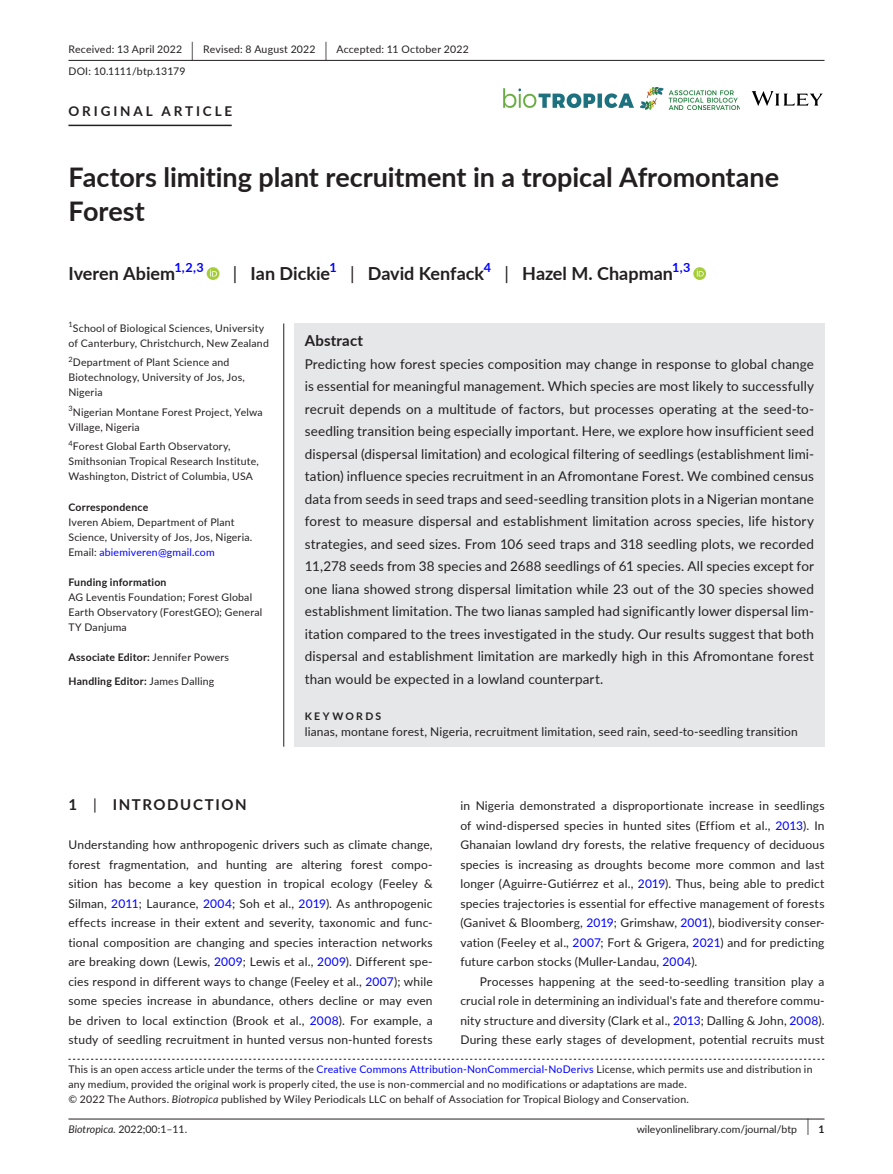
<style>
.page{position:relative;width:893px;height:1174px;background:#fff}
.page>*{position:absolute;margin:0;border:0;box-sizing:border-box;transform-origin:0 0}
.t1{font:700 27px/34.5px "Lato";color:#231f20}
.t2{font:700 18px "Lato";color:#231f20}
.t3{font:700 15px "Lato";letter-spacing:.1em;color:#231f20}
.t4{font:700 15px "Lato";letter-spacing:.015em;color:#231f20}
.t5{font:13.5px/22.5px "Lato";letter-spacing:.01em;color:#231f20;text-align:justify}
.t6{font:700 13.5px "Lato";letter-spacing:.215em;color:#231f20}
.t7{font:700 12.6px "Lato";color:#00f}
.t8{font:12px/19.5px "Lato";letter-spacing:.015em;color:#231f20;text-align:justify}
.t9{font:10.5px/15px "Lato";letter-spacing:.02em;color:#231f20}
.t10{font:700 10.5px "Lato";letter-spacing:.02em;color:#231f20}
.t11{font:10.5px "Lato";color:#231f20}
.t12{font:700 10.5px "Lato";letter-spacing:.22em;color:#231f20}
.t13{font:7.35px "Lato";color:#231f20}
.s1{font-size:19.65px}
.s2{font-weight:400}
.s3{color:#00f}
.s4{font-style:italic}
.s5{font-size:17.4px}
.s6{font-weight:700}
</style>
<div class="page">
<hr style="left:68px;top:1118px;width:756px;height:1px;background:#231f20">
<img style="left:504px;top:88px;width:130px;height:19px">
<img style="left:668px;top:90px;width:72px;height:19px">
<img style="left:641px;top:87px;width:22px;height:23px">
<svg style="left:752px;top:91px;width:71px;height:15px"></svg>
<hr style="left:68px;top:60px;width:756px;height:1px;background:#231f20">
<hr style="left:68px;top:125px;width:164px;height:1px;background:#231f20">
<svg style="left:207px;top:267px;width:12px;height:13px"></svg>
<svg style="left:210px;top:269px;width:7px;height:7px"></svg>
<svg style="left:693px;top:267px;width:13px;height:13px"></svg>
<svg style="left:697px;top:269px;width:7px;height:7px"></svg>
<svg style="left:68px;top:1058px;width:756px;height:1px"></svg>
<div style="left:294px;top:323px;width:530px;height:423px;background:#e6e7e9"></div>
<hr style="left:283px;top:323px;width:1px;height:423px;background:#231f20">
<p class="t9" style="left:68px;top:38px;width:402px;line-height:21.8px">Received: 13 April 2022 <span class="s1">|</span> Revised: 8 August 2022 <span class="s1">|</span> Accepted: 11 October 2022<br>DOI: 10.1111/btp.13179</p>
<p class="t6" style="left:68px;top:101px;width:165px">ORIGINAL ARTICLE</p>
<h1 class="t1" style="left:68px;top:159px;width:712px">Factors limiting plant recruitment in a tropical Afromontane<br>Forest</h1>
<h2 class="t2" style="left:68px;top:260px;width:108px">Iveren Abiem</h2>
<p class="t7" style="left:174px;top:258px;width:31px">1,2,3</p>
<h2 class="t2" style="left:233px;top:260px;width:99px"><span class="s2">|</span> Ian Dickie</h2>
<p class="t7" style="left:329px;top:258px;width:9px">1</p>
<h2 class="t2" style="left:350px;top:260px;width:135px"><span class="s2">|</span> David Kenfack</h2>
<p class="t7" style="left:484px;top:258px;width:9px">4</p>
<h2 class="t2" style="left:504px;top:260px;width:170px"><span class="s2">|</span> Hazel M. Chapman</h2>
<p class="t7" style="left:672px;top:258px;width:20px">1,3</p>
<p class="t13" style="left:68px;top:319px;width:6px">1</p>
<p class="t9" style="left:68px;top:320px;width:202px;text-align:center">School of Biological Sciences, University of Canterbury, Christchurch, New Zealand</p>
<p class="t13" style="left:68px;top:354px;width:6px">2</p>
<p class="t9" style="left:68px;top:355px;width:178px;text-indent:4px">Department of Plant Science and<br>Biotechnology, University of Jos, Jos,<br>Nigeria</p>
<p class="t9" style="left:68px;top:404px;width:196px"><sup>3</sup>Nigerian Montane Forest Project, Yelwa<br>Village, Nigeria</p>
<p class="t9" style="left:68px;top:439px;width:192px"><sup>4</sup>Forest Global Earth Observatory,<br>Smithsonian Tropical Research Institute,<br>Washington, District of Columbia, USA</p>
<p class="t10" style="left:68px;top:499px;width:81px">Correspondence</p>
<p class="t9" style="left:68px;top:514px;width:185px">Iveren Abiem, Department of Plant<br>Science, University of Jos, Jos, Nigeria.<br>Email: <span class="s3">abiemiveren@gmail.com</span></p>
<p class="t10" style="left:68px;top:574px;width:100px">Funding information</p>
<p class="t9" style="left:68px;top:589px;width:195px">AG Leventis Foundation; Forest Global<br>Earth Observatory (ForestGEO); General<br>TY Danjuma</p>
<p class="t10" style="left:68px;top:649px;width:162px">Associate Editor: <span class="s2">Jennifer Powers</span></p>
<p class="t10" style="left:68px;top:673px;width:147px">Handling Editor: <span class="s2">James Dalling</span></p>
<p class="t4" style="left:305px;top:329px;width:60px">Abstract</p>
<p class="t5" style="left:305px;top:352px;width:511px">Predicting how forest species composition may change in response to global change is essential for meaningful management. Which species are most likely to successfully recruit depends on a multitude of factors, but processes operating at the seed-to&shy;seedling transition being especially important. Here, we explore how insufficient seed dispersal (dispersal limitation) and ecological filtering of seedlings (establishment limi&shy;tation) influence species recruitment in an Afromontane Forest. We combined census data from seeds in seed traps and seed-seedling transition plots in a Nigerian montane forest to measure dispersal and establishment limitation across species, life history strategies, and seed sizes. From 106 seed traps and 318 seedling plots, we recorded 11,278 seeds from 38 species and 2688 seedlings of 61 species. All species except for one liana showed strong dispersal limitation while 23 out of the 30 species showed establishment limitation. The two lianas sampled had significantly lower dispersal lim&shy;itation compared to the trees investigated in the study. Our results suggest that both dispersal and establishment limitation are markedly high in this Afromontane forest than would be expected in a lowland counterpart.</p>
<p class="t12" style="left:305px;top:708px;width:78px">KEYWORDS</p>
<p class="t8" style="left:305px;top:721px;width:495px">lianas, montane forest, Nigeria, recruitment limitation, seed rain, seed-to-seedling transition</p>
<p class="t3" style="left:68px;top:794px;width:180px">1 <span class="s2">|</span> INTRODUCTION</p>
<p class="t8" style="left:68px;top:834px;width:366px">Understanding how anthropogenic drivers such as climate change, forest fragmentation, and hunting are altering forest compo&shy;sition has become a key question in tropical ecology (Feeley &amp; Silman, <span class="s3">2011</span>; Laurance, <span class="s3">2004</span>; Soh et al., <span class="s3">2019</span>). As anthropogenic effects increase in their extent and severity, taxonomic and func&shy;tional composition are changing and species interaction networks are breaking down (Lewis, <span class="s3">2009</span>; Lewis et al., <span class="s3">2009</span>). Different spe&shy;cies respond in different ways to change (Feeley et al., <span class="s3">2007</span>); while some species increase in abundance, others decline or may even be driven to local extinction (Brook et al., <span class="s3">2008</span>). For example, a study of seedling recruitment in hunted versus non-hunted forests</p>
<p class="t8" style="left:460px;top:795px;width:366px">in Nigeria demonstrated a disproportionate increase in seedlings of wind-dispersed species in hunted sites (Effiom et al., <span class="s3">2013</span>). In Ghanaian lowland dry forests, the relative frequency of deciduous species is increasing as droughts become more common and last longer (Aguirre-Gutiérrez et al., <span class="s3">2019</span>). Thus, being able to predict species trajectories is essential for effective management of forests (Ganivet &amp; Bloomberg, <span class="s3">2019</span>; Grimshaw, <span class="s3">2001</span>), biodiversity conser&shy;vation (Feeley et al., <span class="s3">2007</span>; Fort &amp; Grigera, <span class="s3">2021</span>) and for predicting future carbon stocks (Muller-Landau, <span class="s3">2004</span>).</p>
<p class="t8" style="left:460px;top:971px;width:366px;text-indent:20px">Processes happening at the seed-to-seedling transition play a crucial role in determining an individual's fate and therefore commu&shy;nity structure and diversity (Clark et al., <span class="s3">2013</span>; Dalling &amp; John, <span class="s3">2008</span>).<br>During these early stages of development, potential recruits must</p>
<p class="t9" style="left:68px;top:1061px;width:746px">This is an open access article under the terms of the <span class="s3">Creative Commons Attribution-NonCommercial-NoDerivs</span> License, which permits use and distribution in any medium, provided the original work is properly cited, the use is non-commercial and no modifications or adaptations are made.<br>© 2022 The Authors. <span class="s4">Biotropica</span> published by Wiley Periodicals LLC on behalf of Association for Tropical Biology and Conservation.</p>
<p class="t9" style="left:68px;top:1121px;width:120px"><span class="s4">Biotropica.</span> 2022;00:1–11.</p>
<p class="t11" style="left:637px;top:1121px;width:189px">wileyonlinelibrary.com/journal/btp <span class="s5">|</span> <span class="s6">1</span></p>
</div>
